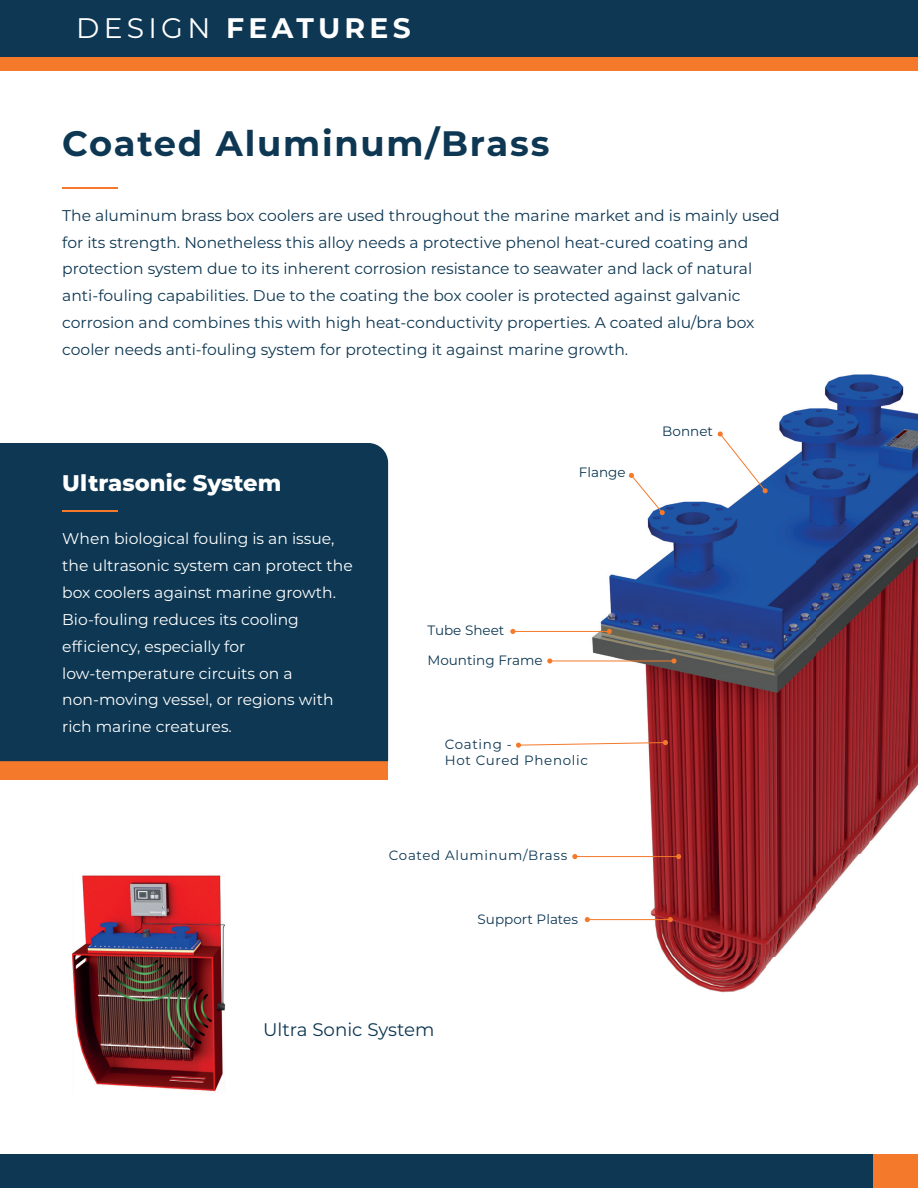
<style>
.page{position:relative;width:918px;height:1188px;background:#fff}
.page>*{position:absolute;margin:0;border:0;box-sizing:border-box;transform-origin:0 0}
.t1{font:700 35.25px "Montserrat";letter-spacing:.05em;color:#0d3752}
.t2{font:700 28.2px "Montserrat";letter-spacing:.15em;color:#fff}
.t3{font:800 22.65px "Montserrat";color:#fff}
.t4{font:18.15px "Montserrat";color:#0d3752}
.t5{font:15.6px/26.8px "Montserrat";color:#0d3752}
.t6{font:15.6px/26.8px "Montserrat";color:#fff}
.t7{font:13.5px "Montserrat";color:#0d3752}
.t8{font:13.35px/16px "Montserrat";letter-spacing:.05em;color:#0d3752}
.s1{font-weight:400}
</style>
<div class="page">
<div style="left:0;top:7px;width:918px;height:63px;background:#f4792a"></div>
<div style="left:0;top:0;width:918px;height:57px;background:#0d3752"></div>
<div style="left:0;top:1155px;width:874px;height:33px;background:#0d3752"></div>
<div style="left:874px;top:1155px;width:44px;height:33px;background:#f4792a"></div>
<img style="left:515px;top:374px;width:403px;height:619px">
<svg style="left:717px;top:431px;width:51px;height:63px"></svg>
<svg style="left:629px;top:473px;width:36px;height:42px"></svg>
<svg style="left:516px;top:740px;width:152px;height:8px"></svg>
<hr style="left:575px;top:856px;width:104px;height:1px;background:#f4792a">
<svg style="left:676px;top:854px;width:5px;height:5px"></svg>
<svg style="left:572px;top:854px;width:5px;height:5px"></svg>
<hr style="left:513px;top:631px;width:96px;height:1px;background:#f4792a">
<svg style="left:607px;top:629px;width:5px;height:5px"></svg>
<svg style="left:510px;top:629px;width:5px;height:5px"></svg>
<hr style="left:550px;top:661px;width:124px;height:1px;background:#f4792a">
<svg style="left:671px;top:658px;width:6px;height:6px"></svg>
<svg style="left:547px;top:658px;width:5px;height:6px"></svg>
<hr style="left:587px;top:919px;width:83px;height:1px;background:#f4792a">
<svg style="left:668px;top:917px;width:5px;height:5px"></svg>
<svg style="left:585px;top:917px;width:5px;height:5px"></svg>
<div style="left:0;top:761px;width:388px;height:19px;background:#f4792a"></div>
<div style="left:0;top:443px;width:388px;height:318px;background:#0d3752"></div>
<hr style="left:62px;top:188px;width:55px;height:1px;background:#f4792a">
<hr style="left:63px;top:510px;width:55px;height:1px;background:#f4792a">
<img style="left:72px;top:875px;width:154px;height:217px">
<h2 class="t2" style="left:76px;top:7px;width:336px"><span class="s1">DESIGN</span> FEATURES</h2>
<h1 class="t1" style="left:62px;top:119px;width:489px">Coated Aluminum/Brass</h1>
<p class="t5" style="left:62px;top:201px;width:719px">The aluminum brass box coolers are used throughout the marine market and is mainly used for its strength. Nonetheless this alloy needs a protective phenol heat-cured coating and protection system due to its inherent corrosion resistance to seawater and lack of natural anti-fouling capabilities. Due to the coating the box cooler is protected against galvanic corrosion and combines this with high heat-conductivity properties. A coated alu/bra box cooler needs anti-fouling system for protecting it against marine growth.</p>
<h3 class="t3" style="left:62px;top:466px;width:221px">Ultrasonic System</h3>
<p class="t6" style="left:62px;top:525px;width:292px">When biological fouling is an issue, the ultrasonic system can protect the box coolers against marine growth.<br>Bio-fouling reduces its cooling efficiency, especially for low-temperature circuits on a non-moving vessel, or regions with rich marine creatures.</p>
<p class="t7" style="left:579px;top:463px;width:48px">Flange</p>
<p class="t7" style="left:427px;top:621px;width:79px">Tube Sheet</p>
<p class="t7" style="left:427px;top:651px;width:117px">Mounting Frame</p>
<p class="t8" style="left:445px;top:736px;width:145px">Coating -<br>Hot Cured Phenolic</p>
<p class="t8" style="left:389px;top:847px;width:180px">Coated Aluminum/Brass</p>
<p class="t7" style="left:478px;top:910px;width:102px">Support Plates</p>
<p class="t4" style="left:263px;top:1017px;width:173px">Ultra Sonic System</p>
<p class="t7" style="left:662px;top:422px;width:52px">Bonnet</p>
</div>
